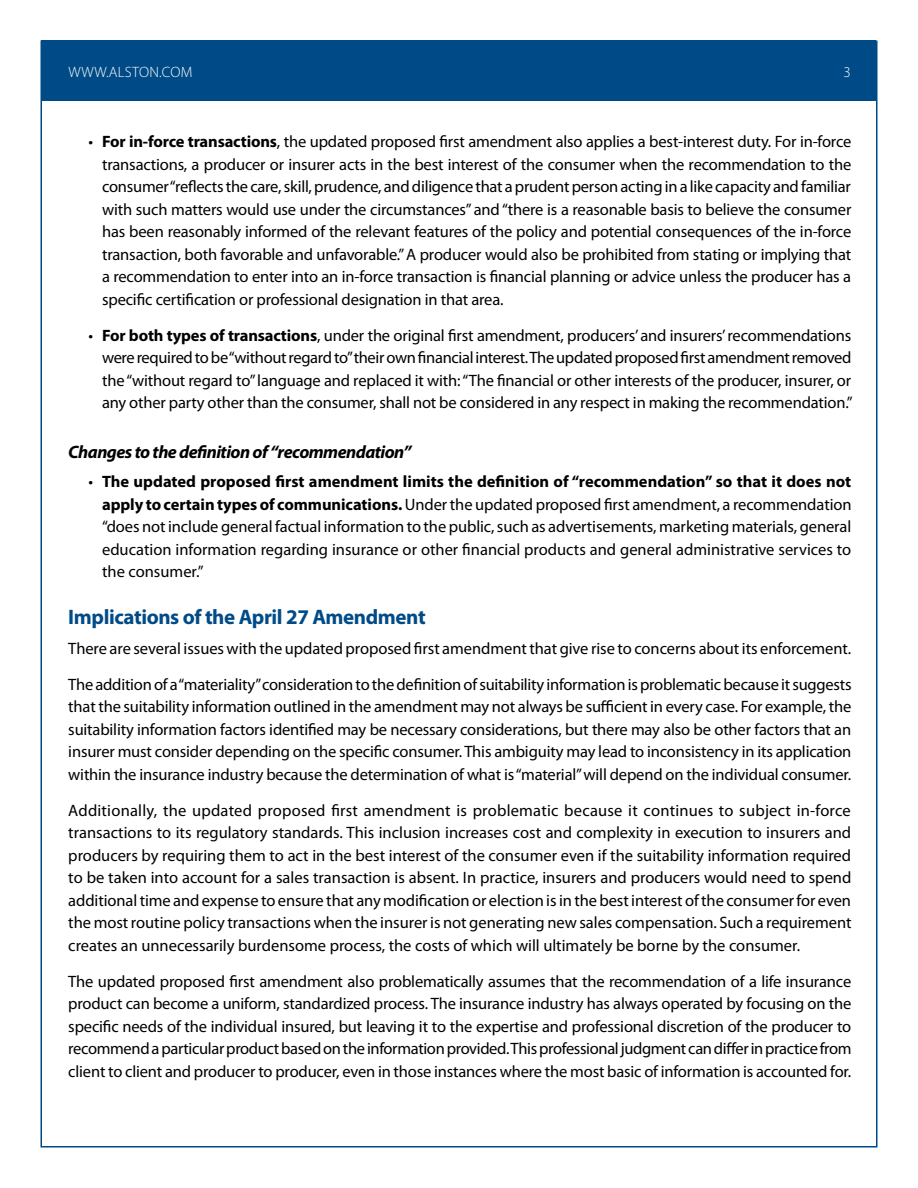
<style>
.page{position:relative;width:918px;height:1188px;background:#fff}
.page>*{position:absolute;margin:0;border:0;box-sizing:border-box;transform-origin:0 0}
.t1{font:700 21px "Myriad Pro";letter-spacing:-.02em;color:#004b87}
.t2{font:italic 700 18px "Myriad Pro";letter-spacing:-.03em;color:#000}
.t3{font:16.5px/22.5px "Myriad Pro";letter-spacing:-.01em;color:#000;text-align:justify}
.t4{font:300 15px "Myriad Pro";letter-spacing:.02em;color:#fff}
.s1{font-weight:700}
</style>
<div class="page">
<div style="left:42px;top:40px;width:834px;height:61px;background:#004b87"></div>
<p class="t4" style="left:68px;top:63px;width:126px">WWW.ALSTON.COM</p>
<p class="t4" style="left:843px;top:63px;width:9px">3</p>
<p class="t3" style="left:102px;top:130px;width:751px;text-indent:-13px">• <span class="s1">For in-force transactions</span>, the updated proposed first amendment also applies a best-interest duty. For in-force transactions, a producer or insurer acts in the best interest of the consumer when the recommendation to the consumer “reflects the care, skill, prudence, and diligence that a prudent person acting in a like capacity and familiar with such matters would use under the circumstances” and “there is a reasonable basis to believe the consumer has been reasonably informed of the relevant features of the policy and potential consequences of the in-force transaction, both favorable and unfavorable.” A producer would also be prohibited from stating or implying that a recommendation to enter into an in-force transaction is financial planning or advice unless the producer has a specific certification or professional designation in that area.</p>
<p class="t3" style="left:102px;top:324px;width:752px;text-indent:-13px">• <span class="s1">For both types of transactions</span>, under the original first amendment, producers’ and insurers’ recommendations were required to be “without regard to” their own financial interest.The updated proposed first amendment removed the “without regard to” language and replaced it with: “The financial or other interests of the producer, insurer, or any other party other than the consumer, shall not be considered in any respect in making the recommendation.”</p>
<p class="t2" style="left:68px;top:440px;width:345px">Changes to the definition of “recommendation”</p>
<p class="t3" style="left:102px;top:470px;width:751px;text-indent:-13px">• <span class="s1">The updated proposed first amendment limits the definition of “recommendation” so that it does not apply to certain types of communications.</span> Under the updated proposed first amendment, a recommendation “does not include general factual information to the public, such as advertisements, marketing materials, general education information regarding insurance or other financial products and general administrative services to the consumer.”</p>
<p class="t1" style="left:68px;top:604px;width:359px">Implications of the April 27 Amendment</p>
<p class="t3" style="left:68px;top:630px;width:785px;line-height:36px">There are several issues with the updated proposed first amendment that give rise to concerns about its enforcement.<br>The addition of a “materiality” consideration to the definition of suitability information is problematic because it suggests</p>
<p class="t3" style="left:68px;top:695px;width:785px">that the suitability information outlined in the amendment may not always be sufficient in every case. For example, the suitability information factors identified may be necessary considerations, but there may also be other factors that an insurer must consider depending on the specific consumer. This ambiguity may lead to inconsistency in its application within the insurance industry because the determination of what is “material” will depend on the individual consumer.</p>
<p class="t3" style="left:68px;top:799px;width:785px">Additionally, the updated proposed first amendment is problematic because it continues to subject in-force transactions to its regulatory standards. This inclusion increases cost and complexity in execution to insurers and producers by requiring them to act in the best interest of the consumer even if the suitability information required to be taken into account for a sales transaction is absent. In practice, insurers and producers would need to spend additional time and expense to ensure that any modification or election is in the best interest of the consumer for even the most routine policy transactions when the insurer is not generating new sales compensation. Such a requirement creates an unnecessarily burdensome process, the costs of which will ultimately be borne by the consumer.</p>
<p class="t3" style="left:68px;top:970px;width:785px">The updated proposed first amendment also problematically assumes that the recommendation of a life insurance product can become a uniform, standardized process. The insurance industry has always operated by focusing on the specific needs of the individual insured, but leaving it to the expertise and professional discretion of the producer to recommend a particular product based on the information provided. This professional judgment can differ in practice from client to client and producer to producer, even in those instances where the most basic of information is accounted for.</p>
</div>
